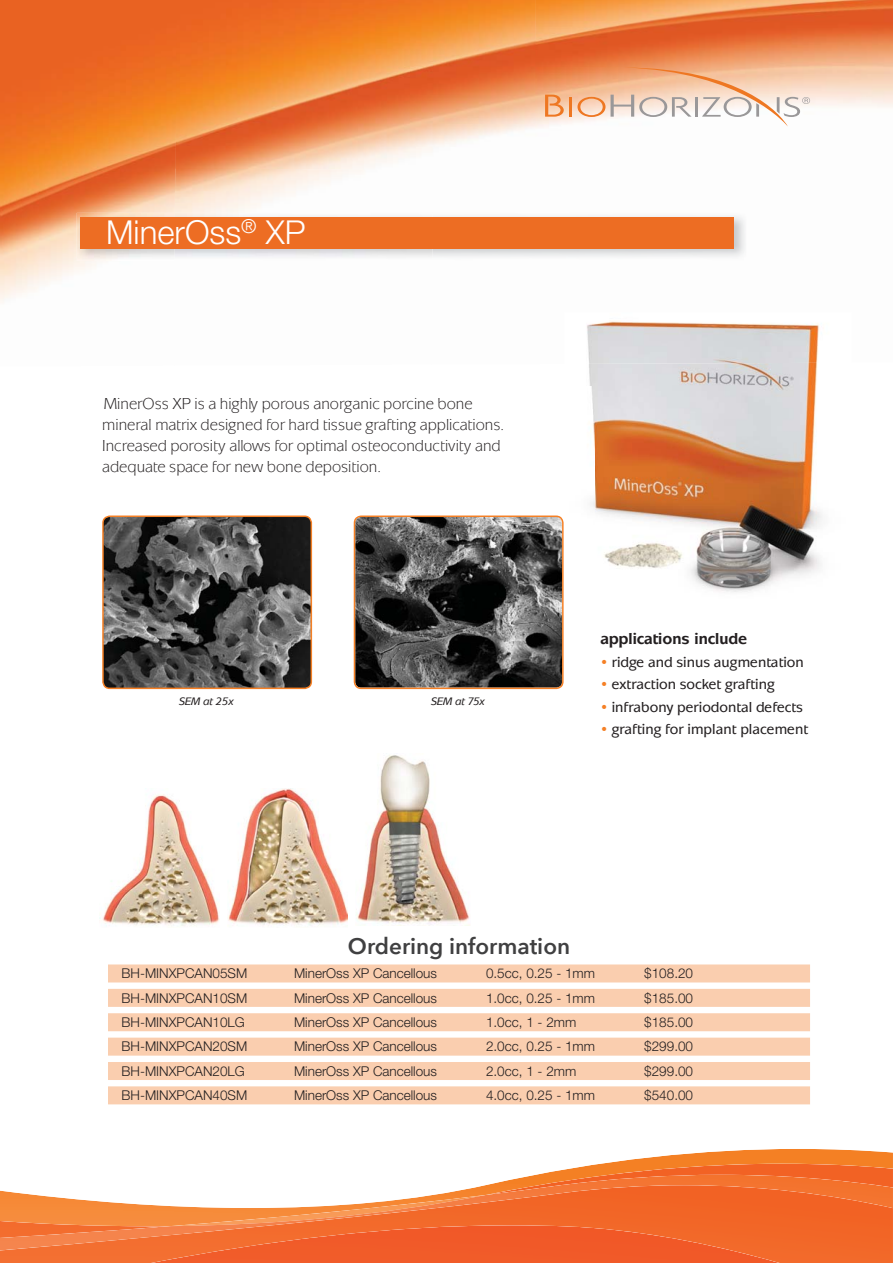
<style>
.page{position:relative;width:893px;height:1263px;background:#fff}
.page>*{position:absolute;margin:0;border:0;box-sizing:border-box;transform-origin:0 0}
.t1{font:300 33px "Helvetica Neue LT Std";color:#fff}
.t2{font:600 22.5px "Avenir Next";color:#404041}
.t3{font:16.5px/21px "Mixage ITC Std";color:#231f20}
.t4{font:700 16.5px "Mixage ITC Std";color:#231f20}
.t5{font:500 15px "Mixage ITC Std";color:#231f20}
.t6{font:300 13.5px/24.5px "Helvetica Neue LT Std";color:#231f20;text-align:justify}
.t7{font:italic 500 11.25px "Mixage ITC";letter-spacing:-.01em;color:#231f20}
.s1{color:#f58025}
</style>
<div class="page">
<img style="left:536px;top:0;width:357px;height:128px">
<img style="left:177px;top:0;width:359px;height:168px">
<img style="left:0;top:0;width:177px;height:303px">
<img style="left:174px;top:168px;width:190px;height:135px">
<img style="left:103px;top:516px;width:208px;height:172px;border-radius:7px">
<div style="left:102px;top:515px;width:210px;height:174px;border:2px solid #f58025;border-radius:7px"></div>
<svg style="left:354px;top:515px;width:210px;height:174px;background:#504d4a"></svg>
<img style="left:587px;top:321px;width:235px;height:271px">
<div style="left:108px;top:964px;width:702px;height:18px;background:#faceaf"></div>
<div style="left:108px;top:989px;width:702px;height:18px;background:#faceaf"></div>
<div style="left:108px;top:1013px;width:702px;height:18px;background:#faceaf"></div>
<div style="left:108px;top:1038px;width:702px;height:18px;background:#faceaf"></div>
<div style="left:108px;top:1062px;width:702px;height:18px;background:#faceaf"></div>
<div style="left:108px;top:1086px;width:702px;height:18px;background:#faceaf"></div>
<img style="left:357px;top:755px;width:113px;height:171px">
<img style="left:99px;top:794px;width:120px;height:132px">
<img style="left:228px;top:788px;width:119px;height:138px">
<hr style="left:569px;top:97px;width:3px;height:20px;background:#e72">
<svg style="left:577px;top:97px;width:28px;height:20px"></svg>
<svg style="left:545px;top:95px;width:19px;height:22px"></svg>
<svg style="left:611px;top:68px;width:199px;height:59px"></svg>
<svg style="left:600px;top:1149px;width:293px;height:15px;fill:#f48024"></svg>
<div style="left:0;top:1250px;width:893px;height:13px;background:#f36f31"></div>
<img style="left:536px;top:1164px;width:357px;height:11px">
<img style="left:0;top:1175px;width:893px;height:75px">
<img style="left:151px;top:1225px;width:629px;height:38px">
<img style="left:77px;top:213px;width:668px;height:48px">
<div style="left:81px;top:217px;width:653px;height:31px;background:#ed6d23"></div>
<h1 class="t1" style="left:106px;top:214px;width:201px">MinerOss<sup>®</sup> XP</h1>
<p class="t3" style="left:102px;top:394px;width:403px">MinerOss XP is a highly porous anorganic porcine bone mineral matrix designed for hard tissue grafting applications.<br>Increased porosity allows for optimal osteoconductivity and adequate space for new bone deposition.</p>
<p class="t7" style="left:179px;top:697px;width:56px">SEM at 25x</p>
<p class="t7" style="left:431px;top:697px;width:55px">SEM at 75x</p>
<p class="t4" style="left:600px;top:629px;width:148px">applications include</p>
<p class="t5" style="left:600px;top:656px;width:205px"><span class="s1">•</span> ridge and sinus augmentation</p>
<p class="t5" style="left:600px;top:678px;width:176px"><span class="s1">•</span> extraction socket grafting</p>
<p class="t5" style="left:600px;top:701px;width:204px"><span class="s1">•</span> infrabony periodontal defects</p>
<p class="t5" style="left:600px;top:723px;width:209px"><span class="s1">•</span> grafting for implant placement</p>
<h2 class="t2" style="left:348px;top:932px;width:224px">Ordering information</h2>
<p class="t6" style="left:122px;top:961px;width:127px">BH-MINXPCAN05SM</p>
<p class="t6" style="left:294px;top:961px;width:145px">MinerOss XP Cancellous</p>
<p class="t6" style="left:486px;top:961px;width:111px">0.5cc, 0.25 - 1mm</p>
<p class="t6" style="left:122px;top:986px;width:127px">BH-MINXPCAN10SM</p>
<p class="t6" style="left:294px;top:986px;width:145px">MinerOss XP Cancellous</p>
<p class="t6" style="left:486px;top:986px;width:111px">1.0cc, 0.25 - 1mm</p>
<p class="t6" style="left:122px;top:1010px;width:125px">BH-MINXPCAN10LG</p>
<p class="t6" style="left:294px;top:1010px;width:145px">MinerOss XP Cancellous</p>
<p class="t6" style="left:486px;top:1010px;width:92px">1.0cc, 1 - 2mm</p>
<p class="t6" style="left:122px;top:1034px;width:127px">BH-MINXPCAN20SM</p>
<p class="t6" style="left:294px;top:1034px;width:145px">MinerOss XP Cancellous</p>
<p class="t6" style="left:486px;top:1034px;width:111px">2.0cc, 0.25 - 1mm</p>
<p class="t6" style="left:122px;top:1059px;width:125px">BH-MINXPCAN20LG</p>
<p class="t6" style="left:294px;top:1059px;width:145px">MinerOss XP Cancellous</p>
<p class="t6" style="left:486px;top:1059px;width:92px">2.0cc, 1 - 2mm</p>
<p class="t6" style="left:122px;top:1083px;width:127px">BH-MINXPCAN40SM</p>
<p class="t6" style="left:294px;top:1083px;width:145px">MinerOss XP Cancellous</p>
<p class="t6" style="left:486px;top:1083px;width:111px">4.0cc, 0.25 - 1mm</p>
<p class="t6" style="left:644px;top:961px;width:50px">$108.20 $185.00 $185.00 $299.00 $299.00 $540.00</p>
</div>
